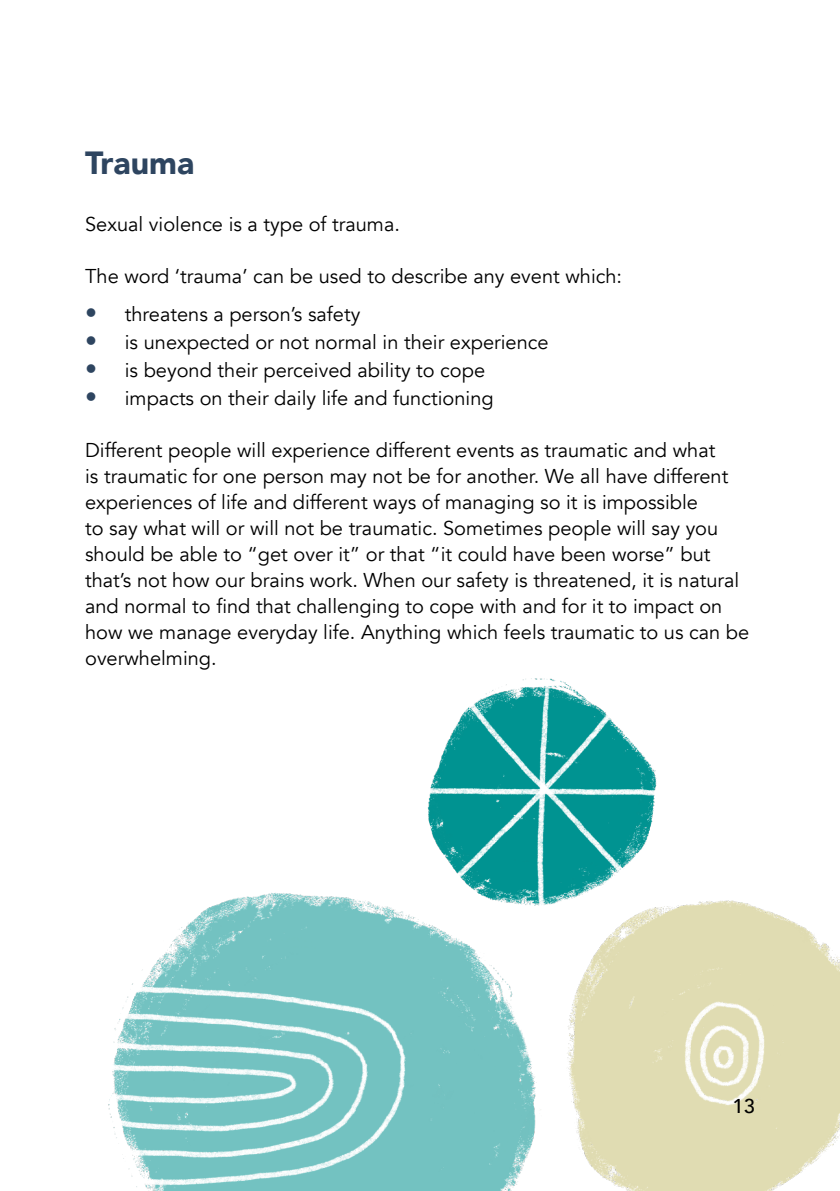
<style>
.page{position:relative;width:840px;height:1191px;background:#fff}
.page>*{position:absolute;margin:0;border:0;box-sizing:border-box;transform-origin:0 0}
.t1{font:900 32px "Avenir";color:#2e4560}
.t2{font:20px/26px "Avenir";color:#000}
.t3{font:500 20px "Avenir";color:#000}
.s1{font-size:24px;color:#2e4560}
</style>
<div class="page">
<img style="left:108px;top:678px;width:731px;height:513px">
<h1 class="t1" style="left:85px;top:135px;width:111px">Trauma</h1>
<p class="t2" style="left:85px;top:212px;width:316px">Sexual violence is a type of trauma.</p>
<p class="t2" style="left:85px;top:264px;width:538px">The word ‘trauma’ can be used to describe any event which:</p>
<p class="t2" style="left:85px;top:301px;width:276px"><span class="s1">•</span> threatens a person’s safety</p>
<p class="t2" style="left:85px;top:329px;width:464px"><span class="s1">•</span> is unexpected or not normal in their experience</p>
<p class="t2" style="left:85px;top:357px;width:401px"><span class="s1">•</span> is beyond their perceived ability to cope</p>
<p class="t2" style="left:85px;top:385px;width:410px"><span class="s1">•</span> impacts on their daily life and functioning</p>
<p class="t2" style="left:85px;top:437px;width:665px">Different people will experience different events as traumatic and what<br>is traumatic for one person may not be for another. We all have different experiences of life and different ways of managing so it is impossible<br>to say what will or will not be traumatic. Sometimes people will say you should be able to “get over it” or that “it could have been worse” but that’s not how our brains work. When our safety is threatened, it is natural and normal to find that challenging to cope with and for it to impact on how we manage everyday life. Anything which feels traumatic to us can be overwhelming.</p>
<p class="t3" style="left:732px;top:1088px;width:24px">13</p>
</div>
